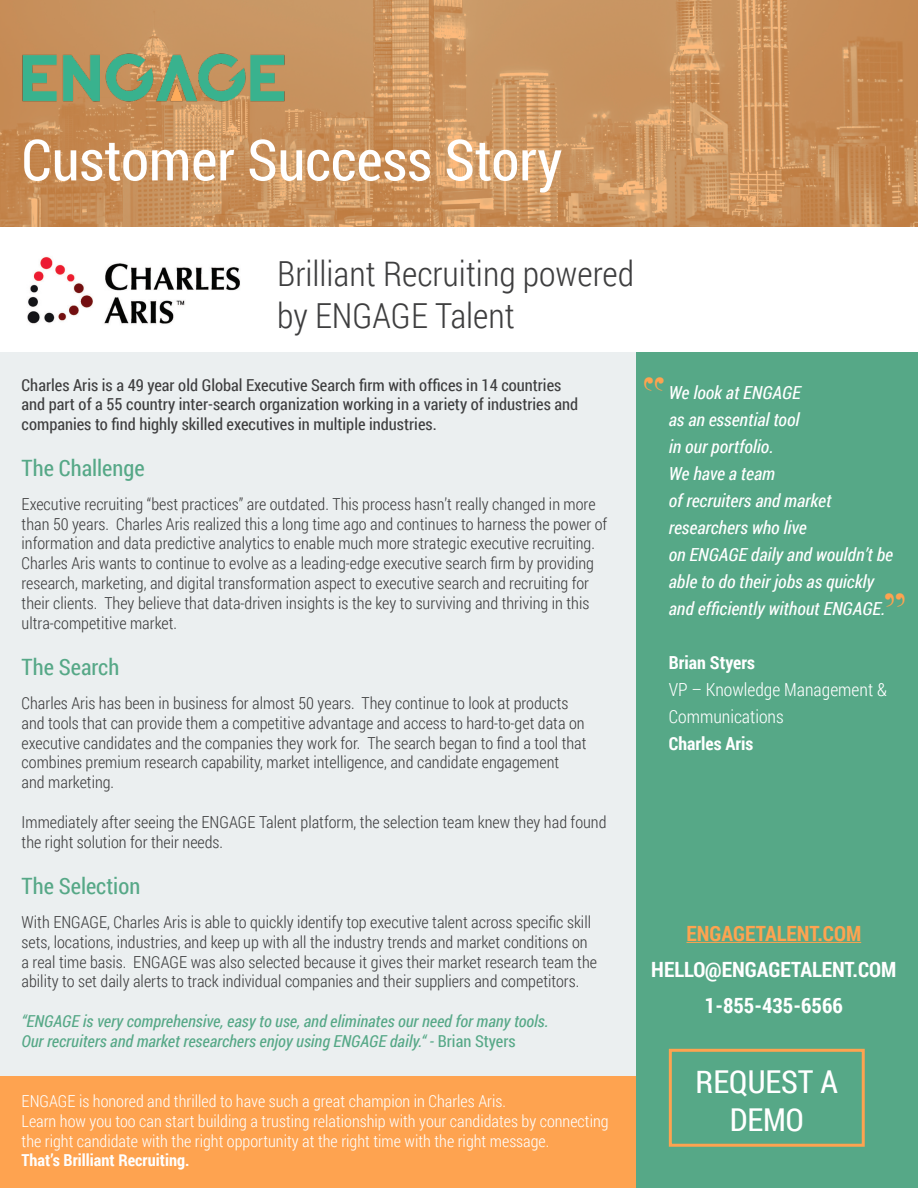
<style>
.page{position:relative;width:918px;height:1188px;background:#fff}
.page>*{position:absolute;margin:0;border:0;box-sizing:border-box;transform-origin:0 0}
.t1{font:57px "Roboto Condensed";color:#fff}
.t2{font:700 45px "Bodoni Svty Two ITCTT";color:#fea350}
.t3{font:300 34.5px/41.4px "Roboto Condensed";color:#3e3e3f}
.t4{font:31.5px/37.8px "Roboto Condensed";color:#fff;text-align:center}
.t5{font:22.5px "Roboto Condensed";color:#56a887}
.t6{font:700 21px "Roboto Condensed";color:#fff}
.t7{font:700 21px "Roboto Condensed";color:#fea350}
.t8{font:italic 18px/27px "Roboto Condensed";color:#fff}
.t9{font:300 18px/27px "Roboto Condensed";color:#fff}
.t10{font:700 18px "Roboto Condensed";color:#fff}
.t11{font:300 16.5px/19.8px "Roboto Condensed";color:#3e3e3f}
.t12{font:300 16.5px/19.8px "Roboto Condensed";color:#fff}
.t13{font:16.5px/19.5px "Roboto Condensed";color:#3e3e3f}
.t14{font:italic 16.5px "Roboto Condensed";color:#56a887}
.t15{font:700 16.5px "Roboto Condensed";color:#fff}
.s1{font-style:normal}
</style>
<div class="page">
<div style="left:635px;top:352px;width:283px;height:836px;background:#56a887"></div>
<div style="left:0;top:352px;width:635px;height:836px;background:#ebeff0"></div>
<svg style="left:0;top:0;width:918px;height:227px;background:#ca935d"></svg>
<img style="left:27px;top:256px;width:213px;height:68px">
<div style="left:669px;top:1049px;width:196px;height:98px;border:3px solid #fea350"></div>
<img style="left:22px;top:51px;width:263px;height:53px">
<hr style="left:687px;top:942px;width:174px;height:1px;background:#fea350">
<div style="left:0;top:1076px;width:635px;height:112px;background:#fea350"></div>
<p class="t1" style="left:22px;top:121px;width:542px">Customer Success Story</p>
<p class="t3" style="left:277px;top:252px;width:358px">Brilliant Recruiting powered by ENGAGE Talent</p>
<p class="t13" style="left:22px;top:375px;width:558px">Charles Aris is a 49 year old Global Executive Search firm with offices in 14 countries and part of a 55 country inter-search organization working in a variety of industries and companies to find highly skilled executives in multiple industries.</p>
<p class="t5" style="left:22px;top:452px;width:125px">The Challenge</p>
<p class="t11" style="left:22px;top:493px;width:587px">Executive recruiting “best practices” are outdated. This process hasn’t really changed in more than 50 years. Charles Aris realized this a long time ago and continues to harness the power of information and data predictive analytics to enable much more strategic executive recruiting.<br>Charles Aris wants to continue to evolve as a leading-edge executive search firm by providing research, marketing, and digital transformation aspect to executive search and recruiting for their clients. They believe that data-driven insights is the key to surviving and thriving in this ultra-competitive market.</p>
<p class="t5" style="left:22px;top:652px;width:99px">The Search</p>
<p class="t11" style="left:22px;top:693px;width:567px">Charles Aris has been in business for almost 50 years. They continue to look at products and tools that can provide them a competitive advantage and access to hard-to-get data on executive candidates and the companies they work for. The search began to find a tool that combines premium research capability, market intelligence, and candidate engagement</p>
<p class="t11" style="left:22px;top:772px;width:94px">and marketing.</p>
<p class="t11" style="left:22px;top:811px;width:586px">Immediately after seeing the ENGAGE Talent platform, the selection team knew they had found the right solution for their needs.</p>
<p class="t5" style="left:22px;top:871px;width:120px">The Selection</p>
<p class="t11" style="left:22px;top:912px;width:577px">With ENGAGE, Charles Aris is able to quickly identify top executive talent across specific skill sets, locations, industries, and keep up with all the industry trends and market conditions on a real time basis. ENGAGE was also selected because it gives their market research team the ability to set daily alerts to track individual companies and their suppliers and competitors.</p>
<p class="t14" style="left:22px;top:1010px;width:529px">“ENGAGE is very comprehensive, easy to use, and eliminates our need for many tools.</p>
<p class="t14" style="left:22px;top:1029px;width:496px">Our recruiters and market researchers enjoy using ENGAGE daily.“ - <span class="s1">Brian Styers</span></p>
<p class="t12" style="left:22px;top:1091px;width:486px">ENGAGE is honored and thrilled to have such a great champion in Charles Aris.</p>
<p class="t12" style="left:22px;top:1111px;width:589px">Learn how you too can start building a trusting relationship with your candidates by connecting the right candidate with the right opportunity at the right time with the right message.</p>
<p class="t15" style="left:22px;top:1149px;width:169px">That’s Brilliant Recruiting.</p>
<p class="t8" style="left:669px;top:379px;width:133px">We look at ENGAGE</p>
<p class="t8" style="left:669px;top:406px;width:132px">as an essential tool</p>
<p class="t8" style="left:669px;top:433px;width:106px">in our portfolio.</p>
<p class="t8" style="left:669px;top:460px;width:108px">We have a team</p>
<p class="t8" style="left:669px;top:487px;width:164px">of recruiters and market researchers who live</p>
<p class="t8" style="left:669px;top:541px;width:226px">on ENGAGE daily and wouldn’t be able to do their jobs as quickly and efficiently without ENGAGE.</p>
<p class="t10" style="left:669px;top:650px;width:88px">Brian Styers</p>
<p class="t9" style="left:669px;top:676px;width:220px">VP – Knowledge Management &amp;<br>Communications</p>
<p class="t10" style="left:669px;top:731px;width:86px">Charles Aris</p>
<p class="t2" style="left:908px;top:628px;width:27px;rotate:-180deg">“</p>
<p class="t7" style="left:687px;top:919px;width:176px">ENGAGETALENT.COM</p>
<p class="t6" style="left:651px;top:955px;width:247px">HELLO@ENGAGETALENT.COM</p>
<p class="t6" style="left:705px;top:991px;width:140px">1-855-435-6566</p>
<p class="t4" style="left:696px;top:1062px;width:144px">REQUEST A<br>DEMO</p>
</div>
